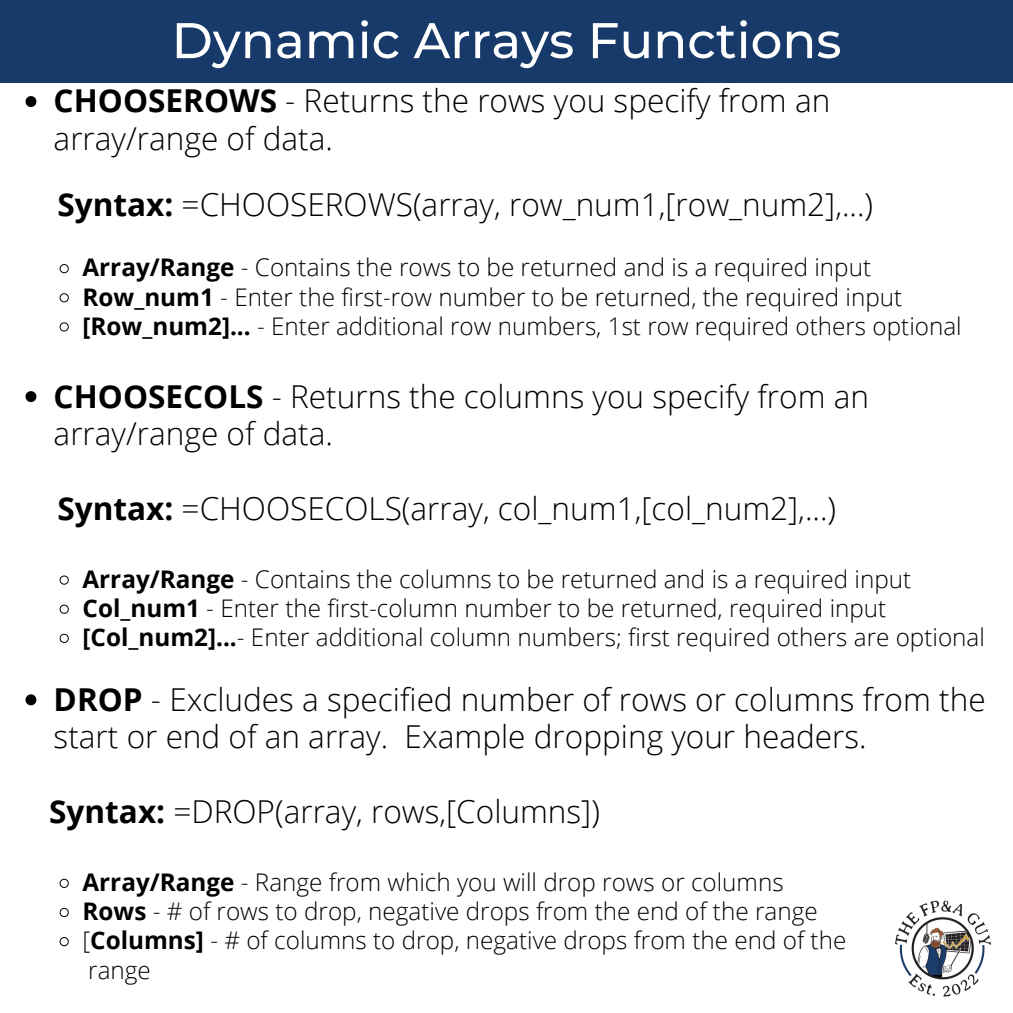
<style>
.page{position:relative;width:1013px;height:1013px;background:#fff}
.page>*{position:absolute;margin:0;border:0;box-sizing:border-box;transform-origin:0 0}
.t1{font:500 50px "Montserrat";color:#fff}
.t2{font:300 31.5px/37.4px "Open Sans";color:#000}
.t3{font:300 24.25px "Open Sans";color:#000}
.s1{font-weight:700}
</style>
<div class="page">
<div style="left:0;top:0;width:1012px;height:83px;background:#173a6a"></div>
<svg style="left:25px;top:96px;width:11px;height:11px"></svg>
<svg style="left:59px;top:264px;width:10px;height:10px"></svg>
<svg style="left:59px;top:293px;width:10px;height:10px"></svg>
<svg style="left:59px;top:322px;width:10px;height:10px"></svg>
<svg style="left:25px;top:391px;width:11px;height:11px"></svg>
<svg style="left:59px;top:575px;width:10px;height:10px"></svg>
<svg style="left:59px;top:604px;width:10px;height:10px"></svg>
<svg style="left:59px;top:633px;width:10px;height:10px"></svg>
<svg style="left:25px;top:694px;width:11px;height:11px"></svg>
<svg style="left:59px;top:878px;width:10px;height:10px"></svg>
<svg style="left:59px;top:907px;width:10px;height:10px"></svg>
<svg style="left:59px;top:937px;width:10px;height:9px"></svg>
<img style="left:895px;top:900px;width:96px;height:97px">
<p class="t1" style="left:171px;top:10px;width:671px">Dynamic Arrays Functions</p>
<p class="t2" style="left:54px;top:82px;width:778px"><span class="s1">CHOOSEROWS</span> - Returns the rows you specify from an array/range of data.</p>
<p class="t2" style="left:57px;top:185px;width:817px"><span class="s1">Syntax:</span> =CHOOSEROWS(array, row_num1,[row_num2],...)</p>
<p class="t3" style="left:83px;top:250px;width:790px"><span class="s1">Array/Range</span> - Contains the rows to be returned and is a required input</p>
<p class="t3" style="left:83px;top:279px;width:821px"><span class="s1">Row_num1</span> - Enter the first-row number to be returned, the required input</p>
<p class="t3" style="left:83px;top:309px;width:880px"><span class="s1">[Row_num2]...</span> - Enter additional row numbers, 1st row required others optional</p>
<p class="t2" style="left:54px;top:376px;width:816px"><span class="s1">CHOOSECOLS</span> - Returns the columns you specify from an array/range of data.</p>
<p class="t2" style="left:57px;top:488px;width:780px"><span class="s1">Syntax:</span> =CHOOSECOLS(array, col_num1,[col_num2],...)</p>
<p class="t3" style="left:83px;top:562px;width:830px"><span class="s1">Array/Range</span> - Contains the columns to be returned and is a required input</p>
<p class="t3" style="left:83px;top:591px;width:805px"><span class="s1">Col_num1</span> - Enter the first-column number to be returned, required input</p>
<p class="t3" style="left:83px;top:620px;width:903px"><span class="s1">[Col_num2]...</span>- Enter additional column numbers; first required others are optional</p>
<p class="t2" style="left:54px;top:680px;width:933px"><span class="s1">DROP</span> - Excludes a specified number of rows or columns from the start or end of an array. Example dropping your headers.</p>
<p class="t2" style="left:49px;top:791px;width:552px"><span class="s1">Syntax:</span> =DROP(array, rows,[Columns])</p>
<p class="t3" style="left:83px;top:865px;width:702px"><span class="s1">Array/Range</span> - Range from which you will drop rows or columns</p>
<p class="t3" style="left:83px;top:894px;width:736px"><span class="s1">Rows</span> - # of rows to drop, negative drops from the end of the range</p>
<p class="t3" style="left:83px;top:923px;width:765px">[<span class="s1">Columns]</span> - # of columns to drop, negative drops from the end of the</p>
<p class="t3" style="left:88px;top:952px;width:64px">range</p>
</div>
